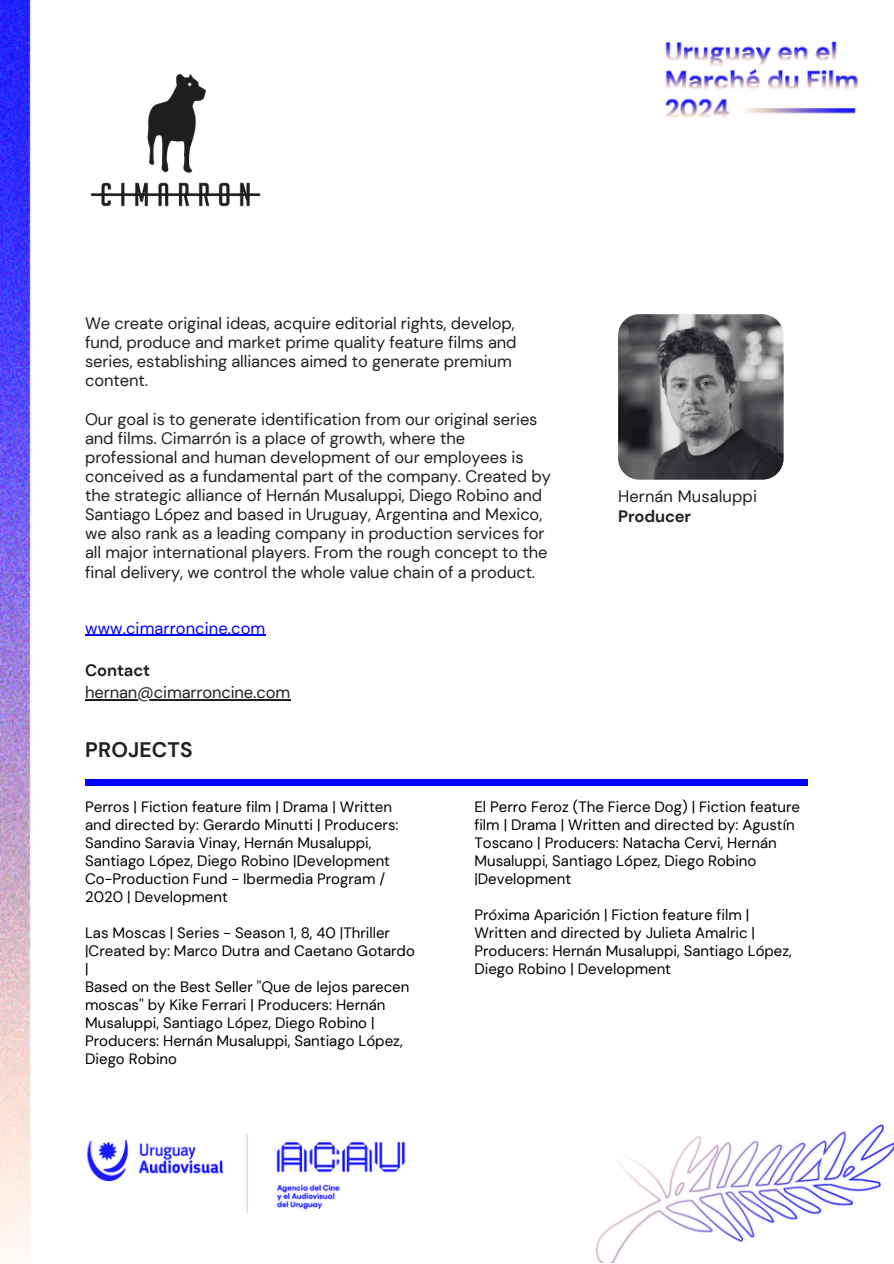
<style>
.page{position:relative;width:894px;height:1264px;background:#fff}
.page>*{position:absolute;margin:0;border:0;box-sizing:border-box;transform-origin:0 0}
.t1{font:700 21px "DM Sans";letter-spacing:.005em;color:#231f20}
.t2{font:16.5px/19.2px "DM Sans";letter-spacing:-.005em;color:#231f20}
.t3{font:16.5px "DM Sans";letter-spacing:.005em;color:#00f}
.t4{font:700 16.5px "DM Sans";letter-spacing:-.005em;color:#231f20}
.t5{font:15px/18px "DM Sans";color:#000}
</style>
<div class="page">
<img style="left:0;top:1px;width:893px;height:1261px">
<div style="left:85px;top:779px;width:723px;height:6px;background:#00f"></div>
<img style="left:618px;top:314px;width:165px;height:165px;border-radius:21px">
<img style="left:89px;top:57px;width:171px;height:181px">
<hr style="left:85px;top:699px;width:205px;height:1px;background:#231f20">
<hr style="left:85px;top:634px;width:180px;height:1px;background:#00f">
<p class="t2" style="left:85px;top:313px;width:433px">We create original ideas, acquire editorial rights, develop, fund, produce and market prime quality feature films and series, establishing alliances aimed to generate premium content.</p>
<p class="t2" style="left:85px;top:409px;width:467px">Our goal is to generate identification from our original series and films. Cimarrón is a place of growth, where the professional and human development of our employees is conceived as a fundamental part of the company. Created by the strategic alliance of Hernán Musaluppi, Diego Robino and Santiago López and based in Uruguay, Argentina and Mexico, we also rank as a leading company in production services for all major international players. From the rough concept to the final delivery, we control the whole value chain of a product.</p>
<p class="t3" style="left:85px;top:617px;width:182px">www.cimarroncine.com</p>
<p class="t4" style="left:85px;top:659px;width:66px">Contact</p>
<p class="t2" style="left:85px;top:683px;width:206px">hernan@cimarroncine.com</p>
<p class="t1" style="left:85px;top:735px;width:109px">PROJECTS</p>
<p class="t2" style="left:618px;top:486px;width:140px">Hernán Musaluppi</p>
<p class="t4" style="left:618px;top:505px;width:75px">Producer</p>
<p class="t5" style="left:85px;top:798px;width:315px">Perros | Fiction feature film | Drama | Written and directed by: Gerardo Minutti | Producers:<br>Sandino Saravia Vinay, Hernán Musaluppi, Santiago López, Diego Robino |Development</p>
<h2 class="t5" style="left:85px;top:870px;width:301px">Co-Production Fund - Ibermedia Program /<br>2020 | Development</h2>
<h1 class="t5" style="left:85px;top:924px;width:331px">Las Moscas | Series - Season 1, 8, 40 |Thriller |Created by: Marco Dutra and Caetano Gotardo |</h1>
<p class="t5" style="left:85px;top:978px;width:326px">Based on the Best Seller ''Que de lejos parecen moscas'' by Kike Ferrari | Producers: Hernán Musaluppi, Santiago López, Diego Robino | Producers: Hernán Musaluppi, Santiago López, Diego Robino</p>
<p class="t5" style="left:474px;top:798px;width:327px">El Perro Feroz (The Fierce Dog) | Fiction feature film | Drama | Written and directed by: Agustín Toscano | Producers: Natacha Cervi, Hernán Musaluppi, Santiago López, Diego Robino |Development</p>
<p class="t5" style="left:474px;top:906px;width:319px">Próxima Aparición | Fiction feature film | Written and directed by Julieta Amalric | Producers: Hernán Musaluppi, Santiago López, Diego Robino | Development</p>
</div>
